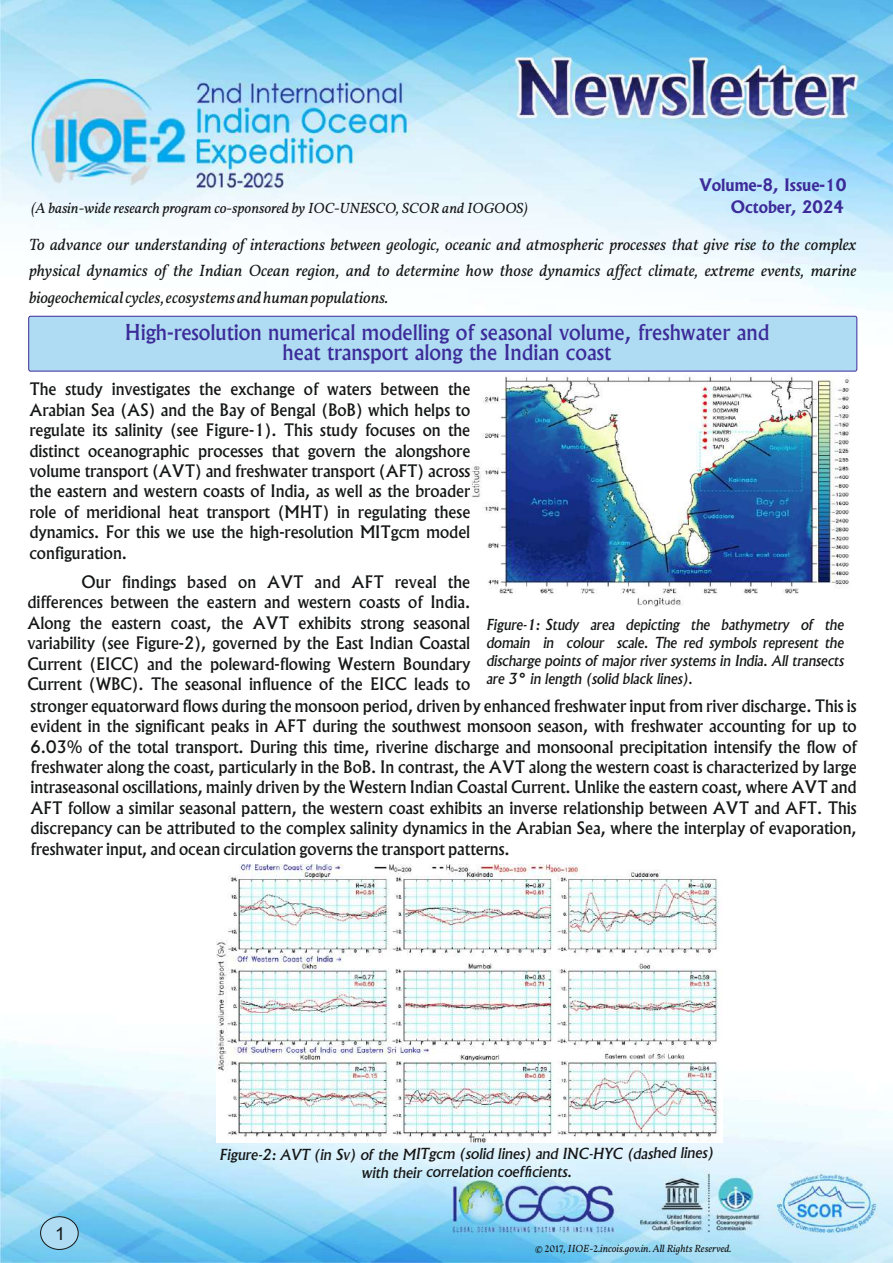
<style>
.page{position:relative;width:893px;height:1263px;background:#fff}
.page>*{position:absolute;margin:0;border:0;box-sizing:border-box;transform-origin:0 0}
.t1{font:500 21px/20.7px "Albertus";color:#3c2b99;text-align:center}
.t2{font:18px "Arial";color:#151616}
.t3{font:500 16.5px/20.4px "Albertus";color:#151616;text-align:justify}
.t4{font:italic 16.5px/26.1px "Vollkorn";color:#151616;text-align:justify}
.t5{font:700 16.5px "Albertus";color:#3c2b99}
.t6{font:italic 14.85px "Vollkorn";color:#151616}
.t7{font:italic 500 14.55px/18px "Albertus";color:#151616;text-align:justify}
.t8{font:italic 500 14.55px/18.1px "Albertus";color:#151616;text-align:center;scale:1.06 1}
.t9{font:italic 10.5px "Vollkorn";color:#151616}
.s1{font-family:"Goudy Old Style T";font-weight:700;font-style:normal}
</style>
<div class="page">
<img style="left:1px;top:0;width:892px;height:1263px">
<div style="left:28px;top:316px;width:829px;height:55px;background:#afdcf2;border:1px solid #3c2b99;border-radius:2px"></div>
<div style="left:40px;top:1216px;width:39px;height:34px;background:#afdcf2;border:1px solid #151616;border-radius:50%"></div>
<img style="left:470px;top:375px;width:379px;height:233px">
<img style="left:217px;top:865px;width:505px;height:278px">
<p class="t5" style="left:700px;top:178px;width:148px">Volume-8, Issue-10</p>
<p class="t5" style="left:731px;top:200px;width:115px">October, 2024</p>
<p class="t6" style="left:31px;top:201px;width:498px">(A basin-wide research program co-sponsored by IOC-UNESCO, SCOR and IOGOOS)</p>
<p class="t4" style="left:29px;top:233px;width:829px">To advance our understanding of interactions between geologic, oceanic and atmospheric processes that give rise to the complex physical dynamics of the Indian Ocean region, and to determine how those dynamics affect climate, extreme events, marine biogeochemical cycles, ecosystems and human populations.</p>
<p class="t1" style="left:125px;top:323px;width:646px">High-resolution numerical modelling of seasonal volume, freshwater and heat transport along the Indian coast</p>
<p class="t3" style="left:29px;top:380px;width:442px">The study investigates the exchange of waters between the Arabian Sea (AS) and the Bay of Bengal (BoB) which helps to regulate its salinity (see Figure-1). This study focuses on the distinct oceanographic processes that govern the alongshore volume transport (AVT) and freshwater transport (AFT) across the eastern and western coasts of India, as well as the broader role of meridional heat transport (MHT) in regulating these dynamics. For this we use the high-resolution MITgcm model configuration.</p>
<p class="t3" style="left:27px;top:573px;width:444px;text-indent:54px">Our findings based on AVT and AFT reveal the differences between the eastern and western coasts of India.<br>Along the eastern coast, the AVT exhibits strong seasonal variability (see Figure-2), governed by the East Indian Coastal Current (EICC) and the poleward-flowing Western Boundary Current (WBC). The seasonal influence of the EICC leads to</p>
<p class="t7" style="left:487px;top:616px;width:359px">Figure-1: Study area depicting the bathymetry of the domain in colour scale. The red symbols represent the discharge points of major river systems in India. All transects are 3° in length (solid black lines).</p>
<p class="t3" style="left:31px;top:696px;width:828px">stronger equatorward flows during the monsoon period, driven by enhanced freshwater input from river discharge. This is evident in the significant peaks in AFT during the southwest monsoon season, with freshwater accounting for up to 6.03% of the total transport. During this time, riverine discharge and monsoonal precipitation intensify the flow of freshwater along the coast, particularly in the BoB. In contrast, the AVT along the western coast is characterized by large intraseasonal oscillations, mainly driven by the Western Indian Coastal Current. Unlike the eastern coast, where AVT and AFT follow a similar seasonal pattern, the western coast exhibits an inverse relationship between AVT and AFT. This discrepancy can be attributed to the complex salinity dynamics in the Arabian Sea, where the interplay of evaporation, freshwater input, and ocean circulation governs the transport patterns.</p>
<p class="t2" style="left:55px;top:1226px;width:12px">1</p>
<p class="t8" style="left:220px;top:1146px;width:468px">Figure-2: AVT (in Sv) of the MITgcm (solid lines) and INC-HYC (dashed lines) with their correlation coefficients.</p>
<p class="t9" style="left:535px;top:1243px;width:198px">© <span class="s1">2017</span>, IIOE-<span class="s1">2</span>.incois.gov.in. All Rights Reserved.</p>
</div>
